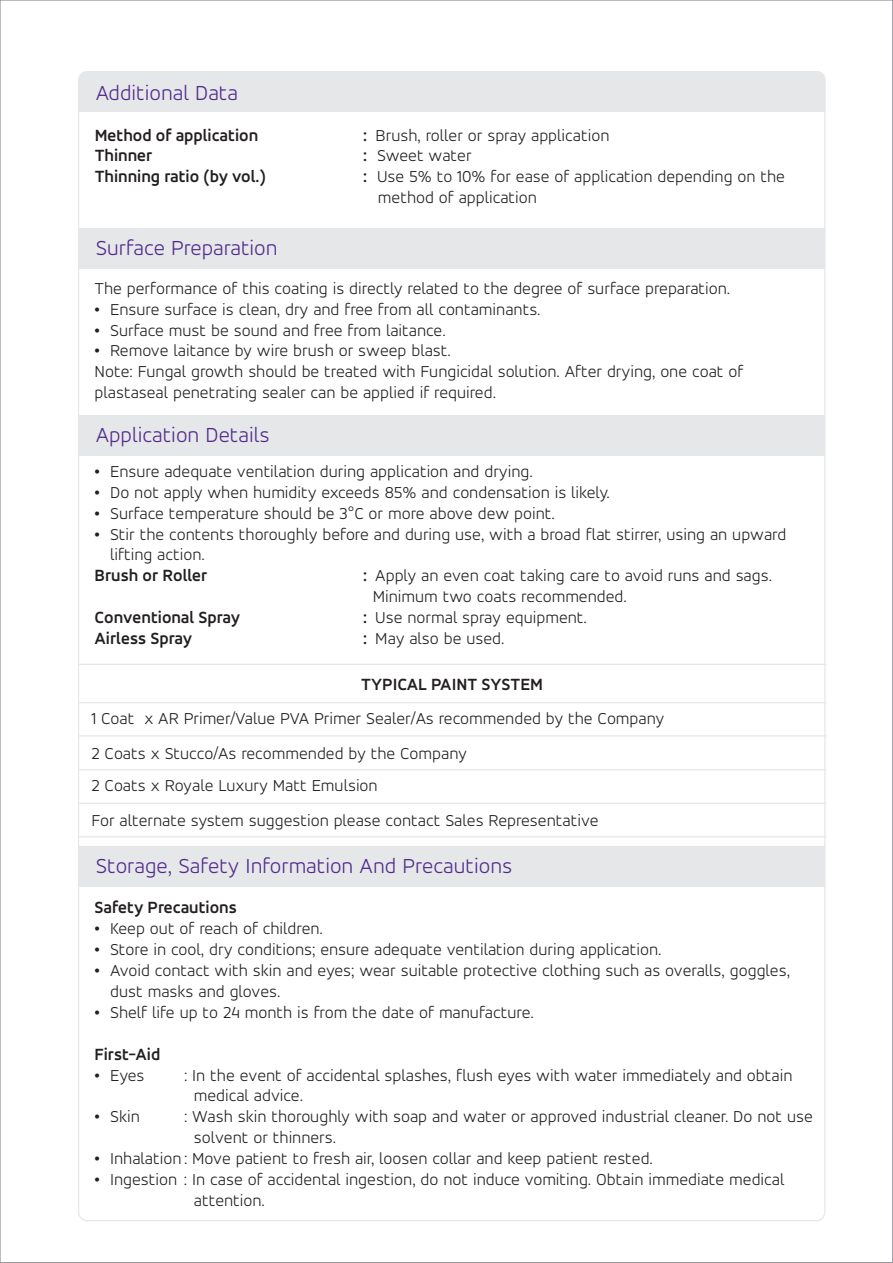
<style>
.page{position:relative;width:893px;height:1263px;background:#fff}
.page>*{position:absolute;margin:0;border:0;box-sizing:border-box;transform-origin:0 0}
.t1{font:300 22.35px "Accord Alternate";color:#502b8d}
.t2{font:300 17.4px/20.9px "Accord Alternate";color:#231f20}
.t3{font:700 17.4px "Accord Alternate";color:#231f20}
.s1{font-weight:700}
</style>
<div class="page">
<div style="left:78px;top:228px;width:747px;height:41px;background:#e6e7e9"></div>
<div style="left:78px;top:415px;width:747px;height:40px;background:#e6e7e9"></div>
<div style="left:78px;top:846px;width:747px;height:41px;background:#e6e7e9"></div>
<div style="left:79px;top:71px;width:746px;height:41px;background:#e6e7e9"></div>
<hr style="left:78px;top:664px;width:748px;height:1px;background:#e6e7e9">
<hr style="left:78px;top:702px;width:748px;height:1px;background:#e6e7e9">
<hr style="left:78px;top:735px;width:748px;height:1px;background:#e6e7e9">
<hr style="left:78px;top:769px;width:748px;height:1px;background:#e6e7e9">
<hr style="left:78px;top:803px;width:748px;height:1px;background:#e6e7e9">
<hr style="left:78px;top:836px;width:748px;height:1px;background:#e6e7e9">
<p class="t1" style="left:96px;top:79px;width:144px">Additional Data</p>
<p class="t3" style="left:95px;top:124px;width:165px">Method of application</p>
<p class="t2" style="left:363px;top:124px;width:248px"><span class="s1">:</span> Brush, roller or spray application</p>
<p class="t3" style="left:95px;top:145px;width:59px">Thinner</p>
<p class="t2" style="left:363px;top:145px;width:110px"><span class="s1">:</span> Sweet water</p>
<p class="t3" style="left:95px;top:166px;width:172px">Thinning ratio (by vol.)</p>
<p class="t2" style="left:378px;top:166px;width:409px;text-indent:-15px"><span class="s1">:</span> Use 5% to 10% for ease of application depending on the method of application</p>
<p class="t1" style="left:96px;top:235px;width:183px">Surface Preparation</p>
<p class="t2" style="left:95px;top:277px;width:637px">The performance of this coating is directly related to the degree of surface preparation.</p>
<p class="t2" style="left:95px;top:298px;width:448px"><span class="s1">•</span> Ensure surface is clean, dry and free from all contaminants.</p>
<p class="t2" style="left:95px;top:319px;width:353px"><span class="s1">•</span> Surface must be sound and free from laitance.</p>
<p class="t2" style="left:95px;top:340px;width:650px"><span class="s1">•</span> Remove laitance by wire brush or sweep blast.<br>Note: Fungal growth should be treated with Fungicidal solution. After drying, one coat of plastaseal penetrating sealer can be applied if required.</p>
<p class="t1" style="left:96px;top:421px;width:175px">Application Details</p>
<p class="t2" style="left:95px;top:460px;width:440px"><span class="s1">•</span> Ensure adequate ventilation during application and drying.</p>
<p class="t2" style="left:95px;top:481px;width:517px"><span class="s1">•</span> Do not apply when humidity exceeds 85% and condensation is likely.</p>
<p class="t2" style="left:95px;top:502px;width:462px"><span class="s1">•</span> Surface temperature should be 3°C or more above dew point.</p>
<p class="t2" style="left:110px;top:523px;width:678px;text-indent:-16px"><span class="s1">•</span> Stir the contents thoroughly before and during use, with a broad flat stirrer, using an upward lifting action.</p>
<p class="t3" style="left:95px;top:565px;width:114px">Brush or Roller</p>
<p class="t2" style="left:373px;top:565px;width:401px;text-indent:-10px"><span class="s1">:</span> Apply an even coat taking care to avoid runs and sags.<br>Minimum two coats recommended.</p>
<p class="t3" style="left:95px;top:607px;width:147px">Conventional Spray</p>
<p class="t2" style="left:363px;top:607px;width:225px"><span class="s1">:</span> Use normal spray equipment.</p>
<p class="t3" style="left:95px;top:628px;width:99px">Airless Spray</p>
<p class="t2" style="left:363px;top:627px;width:143px"><span class="s1">:</span> May also be used.</p>
<p class="t3" style="left:361px;top:674px;width:183px">TYPICAL PAINT SYSTEM</p>
<p class="t2" style="left:92px;top:701px;width:574px;line-height:34.5px">1 Coat x AR Primer/Value PVA Primer Sealer/As recommended by the Company<br>2 Coats x Stucco/As recommended by the Company</p>
<p class="t2" style="left:92px;top:767px;width:509px;line-height:35px">2 Coats x Royale Luxury Matt Emulsion<br>For alternate system suggestion please contact Sales Representative</p>
<p class="t1" style="left:96px;top:853px;width:418px">Storage, Safety Information And Precautions</p>
<p class="t3" style="left:95px;top:897px;width:144px">Safety Precautions</p>
<p class="t2" style="left:95px;top:918px;width:230px"><span class="s1">•</span> Keep out of reach of children.</p>
<p class="t2" style="left:95px;top:939px;width:568px"><span class="s1">•</span> Store in cool, dry conditions; ensure adequate ventilation during application.</p>
<p class="t2" style="left:110px;top:960px;width:681px;text-indent:-16px"><span class="s1">•</span> Avoid contact with skin and eyes; wear suitable protective clothing such as overalls, goggles, dust masks and gloves.</p>
<p class="t2" style="left:95px;top:1001px;width:441px"><span class="s1">•</span> Shelf life up to 24 month is from the date of manufacture.</p>
<p class="t3" style="left:95px;top:1043px;width:67px">First-Aid</p>
<p class="t2" style="left:95px;top:1064px;width:52px"><span class="s1">•</span> Eyes</p>
<p class="t2" style="left:194px;top:1064px;width:600px;text-indent:-10px">: In the event of accidental splashes, flush eyes with water immediately and obtain medical advice.</p>
<p class="t2" style="left:95px;top:1106px;width:47px"><span class="s1">•</span> Skin</p>
<p class="t2" style="left:194px;top:1106px;width:620px;text-indent:-10px">: Wash skin thoroughly with soap and water or approved industrial cleaner. Do not use solvent or thinners.</p>
<p class="t2" style="left:95px;top:1147px;width:560px"><span class="s1">•</span> Inhalation : Move patient to fresh air, loosen collar and keep patient rested.</p>
<p class="t2" style="left:194px;top:1168px;width:592px;text-indent:-99px"><span class="s1">•</span> Ingestion : In case of accidental ingestion, do not induce vomiting. Obtain immediate medical attention.</p>
</div>
